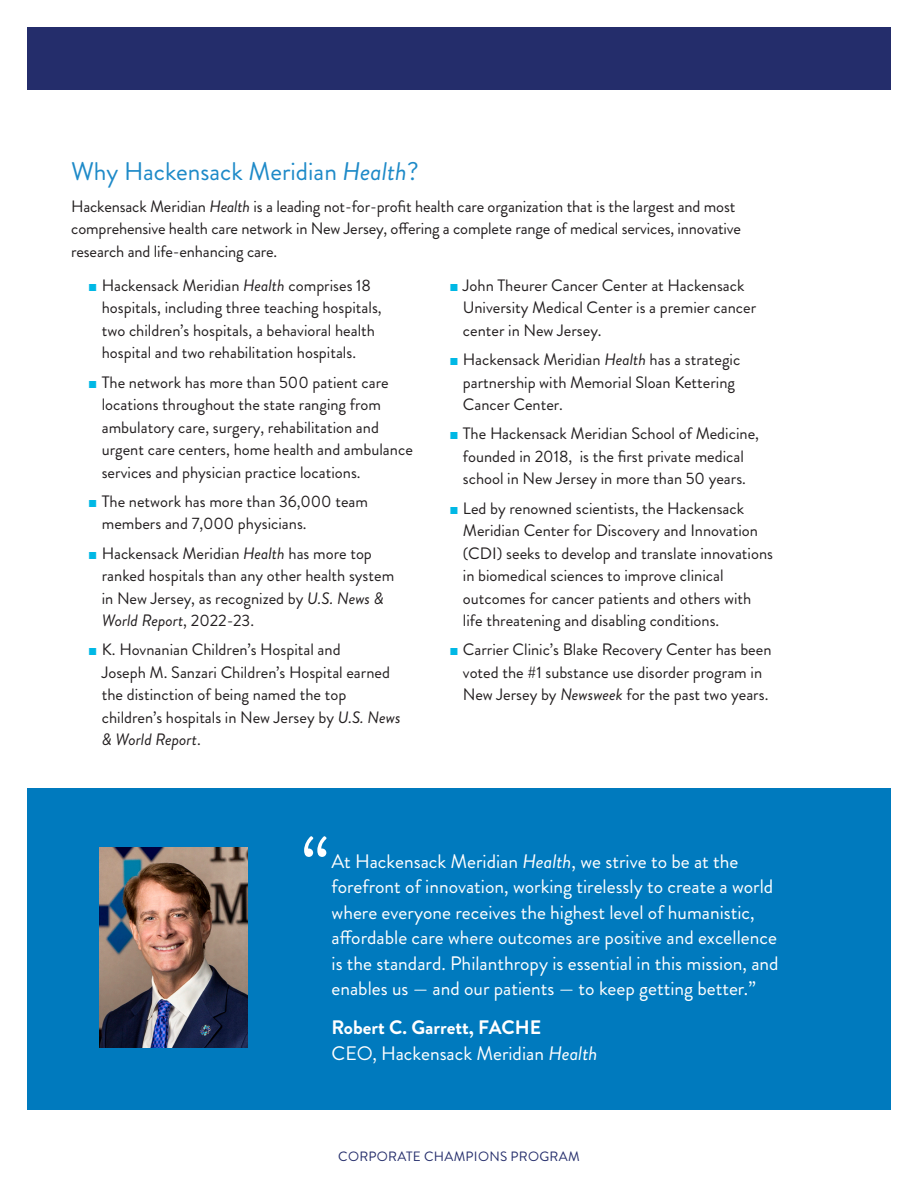
<style>
.page{position:relative;width:918px;height:1188px;background:#fff}
.page>*{position:absolute;margin:0;border:0;box-sizing:border-box;transform-origin:0 0}
.t1{font:73.5px "Brandon Grotesque";color:#fff}
.t2{font:25.5px "Brandon Grotesque";color:#1e8ac8}
.t3{font:19.5px/25.5px "Brandon Grotesque";color:#fff}
.t4{font:16.5px/22.5px "Brandon Grotesque";color:#231f20}
.t5{font:13.5px "Brandon Grotesque";letter-spacing:.02em;color:#242d6b}
.s1{font-style:italic}
.s2{font-family:"European Pi Three";color:#00b8e5}
.s3{font-weight:700}
</style>
<div class="page">
<div style="left:27px;top:788px;width:864px;height:322px;background:#007abe"></div>
<div style="left:27px;top:27px;width:864px;height:63px;background:#242d6b"></div>
<img style="left:99px;top:848px;width:149px;height:200px">
<p class="t2" style="left:71px;top:154px;width:349px">Why Hackensack Meridian <span class="s1">Health</span>?</p>
<p class="t4" style="left:71px;top:195px;width:671px">Hackensack Meridian <span class="s1">Health</span> is a leading not-for-profit health care organization that is the largest and most comprehensive health care network in New Jersey, offering a complete range of medical services, innovative research and life-enhancing care.</p>
<p class="t4" style="left:102px;top:274px;width:281px;text-indent:-14px"><span class="s2">J</span> Hackensack Meridian <span class="s1">Health</span> comprises 18 hospitals, including three teaching hospitals, two children’s hospitals, a behavioral health hospital and two rehabilitation hospitals.</p>
<p class="t4" style="left:102px;top:371px;width:313px;text-indent:-14px"><span class="s2">J</span> The network has more than 500 patient care locations throughout the state ranging from ambulatory care, surgery, rehabilitation and urgent care centers, home health and ambulance services and physician practice locations.</p>
<p class="t4" style="left:102px;top:490px;width:268px;text-indent:-14px"><span class="s2">J</span> The network has more than 36,000 team members and 7,000 physicians.</p>
<p class="t4" style="left:102px;top:542px;width:294px;text-indent:-14px"><span class="s2">J</span> Hackensack Meridian <span class="s1">Health</span> has more top ranked hospitals than any other health system in New Jersey, as recognized by <span class="s1">U.S. News &amp; World Report</span>, 2022-23.</p>
<p class="t4" style="left:102px;top:639px;width:300px;text-indent:-14px"><span class="s2">J</span> K. Hovnanian Children’s Hospital and<br>Joseph M. Sanzari Children’s Hospital earned the distinction of being named the top children’s hospitals in New Jersey by <span class="s1">U.S. News &amp; World Report</span>.</p>
<p class="t4" style="left:463px;top:274px;width:295px;text-indent:-14px"><span class="s2">J</span> John Theurer Cancer Center at Hackensack<br>University Medical Center is a premier cancer center in New Jersey.</p>
<p class="t4" style="left:463px;top:348px;width:279px;text-indent:-14px"><span class="s2">J</span> Hackensack Meridian <span class="s1">Health</span> has a strategic partnership with Memorial Sloan Kettering<br>Cancer Center.</p>
<p class="t4" style="left:449px;top:423px;width:311px;text-align:center"><span class="s2">J</span> The Hackensack Meridian School of Medicine, founded in 2018, is the first private medical school in New Jersey in more than 50 years.</p>
<p class="t4" style="left:463px;top:497px;width:312px;text-indent:-14px"><span class="s2">J</span> Led by renowned scientists, the Hackensack Meridian Center for Discovery and Innovation (CDI) seeks to develop and translate innovations in biomedical sciences to improve clinical outcomes for cancer patients and others with life threatening and disabling conditions.</p>
<p class="t4" style="left:463px;top:639px;width:310px;text-indent:-14px"><span class="s2">J</span> Carrier Clinic’s Blake Recovery Center has been voted the #1 substance use disorder program in<br>New Jersey by <span class="s1">Newsweek</span> for the past two years.</p>
<p class="t1" style="left:301px;top:813px;width:30px">“</p>
<p class="t3" style="left:332px;top:849px;width:449px">At Hackensack Meridian <span class="s1">Health</span>, we strive to be at the forefront of innovation, working tirelessly to create a world where everyone receives the highest level of humanistic, affordable care where outcomes are positive and excellence is the standard. Philanthropy is essential in this mission, and enables us — and our patients — to keep getting better.”</p>
<p class="t3" style="left:332px;top:1015px;width:268px"><span class="s3">Robert C. Garrett, FACHE<br></span>CEO, Hackensack Meridian <span class="s1">Health</span></p>
<p class="t5" style="left:338px;top:1147px;width:243px">CORPORATE CHAMPIONS PROGRAM</p>
</div>
